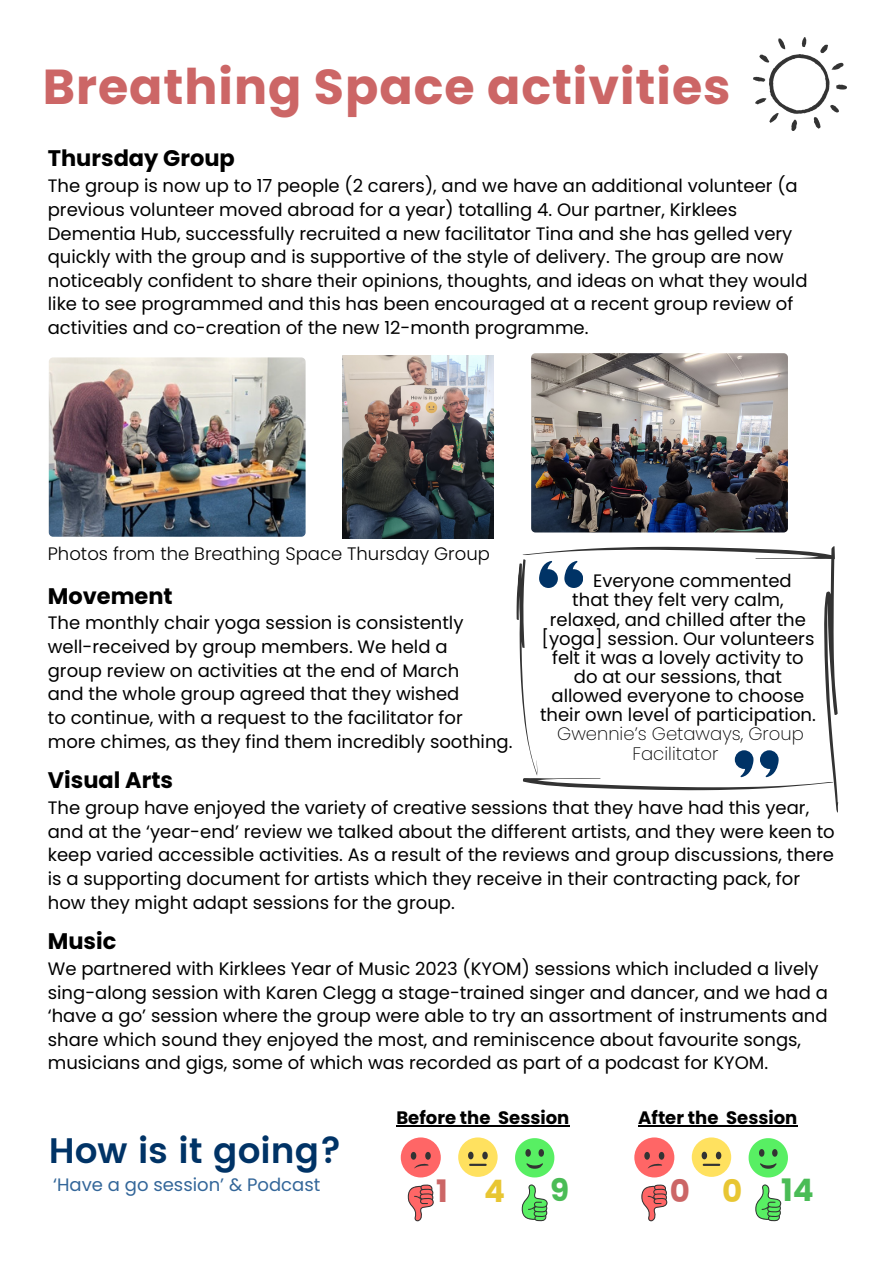
<style>
.page{position:relative;width:894px;height:1264px;background:#fff}
.page>*{position:absolute;margin:0;border:0;box-sizing:border-box;transform-origin:0 0}
.t1{font:700 49.05px "Poppins";letter-spacing:.02em;color:#c66}
.t2{font:600 35.4px "Poppins";color:#036}
.t3{font:700 30.9px "Poppins";color:#c66}
.t4{font:700 30.9px "Poppins";color:#4abc56}
.t5{font:700 22.5px "Poppins";color:#000}
.t6{font:18px/23.7px "Poppins";color:#000}
.t7{font:300 18px "Poppins";color:#000}
.t8{font:200 18px/19.2px "Poppins";color:#000;text-align:center}
.t9{font:700 18px "Poppins";color:#000}
.t10{font:18px "Poppins";color:#369}
.s1{color:#e8c633}
</style>
<div class="page">
<img style="left:753px;top:37px;width:93px;height:93px">
<img style="left:343px;top:356px;width:151px;height:182px">
<img style="left:49px;top:357px;width:256px;height:179px;border-radius:4px">
<img style="left:531px;top:353px;width:256px;height:179px;border-radius:4px">
<div style="left:458px;top:1137px;width:39px;height:39px;background:#ffe15f;border-radius:50%"></div>
<svg style="left:468px;top:1151px;width:19px;height:14px"></svg>
<svg style="left:515px;top:1138px;width:39px;height:39px"></svg>
<svg style="left:521px;top:1184px;width:26px;height:37px"></svg>
<div style="left:400px;top:1137px;width:40px;height:40px;background:#f66;border-radius:50%"></div>
<svg style="left:410px;top:1151px;width:20px;height:17px"></svg>
<svg style="left:407px;top:1184px;width:26px;height:37px"></svg>
<div style="left:691px;top:1137px;width:40px;height:39px;background:#ffe15f;border-radius:50%"></div>
<svg style="left:701px;top:1151px;width:20px;height:14px"></svg>
<svg style="left:748px;top:1138px;width:39px;height:39px"></svg>
<svg style="left:755px;top:1184px;width:26px;height:37px"></svg>
<div style="left:634px;top:1137px;width:40px;height:40px;background:#f66;border-radius:50%"></div>
<svg style="left:644px;top:1151px;width:20px;height:17px"></svg>
<svg style="left:641px;top:1184px;width:26px;height:37px"></svg>
<svg style="left:516px;top:530px;width:321px;height:282px"></svg>
<hr style="left:396px;top:1125px;width:94px;height:1px;background:#000">
<hr style="left:498px;top:1125px;width:71px;height:1px;background:#000">
<hr style="left:638px;top:1125px;width:80px;height:1px;background:#000">
<hr style="left:726px;top:1125px;width:71px;height:1px;background:#000">
<h1 class="t1" style="left:43px;top:52px;width:689px">Breathing Space activities</h1>
<p class="t5" style="left:48px;top:143px;width:188px">Thursday Group</p>
<p class="t6" style="left:48px;top:174px;width:761px">The group is now up to 17 people (2 carers), and we have an additional volunteer (a previous volunteer moved abroad for a year) totalling 4. Our partner, Kirklees Dementia Hub, successfully recruited a new facilitator Tina and she has gelled very quickly with the group and is supportive of the style of delivery. The group are now noticeably confident to share their opinions, thoughts, and ideas on what they would like to see programmed and this has been encouraged at a recent group review of activities and co-creation of the new 12-month programme.</p>
<p class="t7" style="left:48px;top:541px;width:443px">Photos from the Breathing Space Thursday Group</p>
<p class="t6" style="left:593px;top:569px;width:200px">Everyone commented</p>
<p class="t6" style="left:572px;top:588px;width:213px">that they felt very calm,</p>
<p class="t6" style="left:549px;top:607px;width:257px">relaxed, and chilled after the</p>
<p class="t6" style="left:541px;top:626px;width:274px">[yoga] session. Our volunteers</p>
<p class="t6" style="left:552px;top:645px;width:253px">felt it was a lovely activity to</p>
<p class="t6" style="left:573px;top:665px;width:209px">do at our sessions, that</p>
<p class="t6" style="left:551px;top:684px;width:254px">allowed everyone to choose</p>
<p class="t6" style="left:540px;top:703px;width:277px">their own level of participation.</p>
<p class="t8" style="left:557px;top:724px;width:248px">Gwennie’s Getaways, Group<br>Facilitator</p>
<p class="t5" style="left:48px;top:580px;width:126px">Movement</p>
<p class="t6" style="left:48px;top:611px;width:466px">The monthly chair yoga session is consistently well-received by group members. We held a<br>group review on activities at the end of March<br>and the whole group agreed that they wished<br>to continue, with a request to the facilitator for more chimes, as they find them incredibly soothing.</p>
<p class="t5" style="left:48px;top:764px;width:127px">Visual Arts</p>
<p class="t6" style="left:48px;top:795px;width:788px">The group have enjoyed the variety of creative sessions that they have had this year, and at the ‘year-end’ review we talked about the different artists, and they were keen to keep varied accessible activities. As a result of the reviews and group discussions, there is a supporting document for artists which they receive in their contracting pack, for how they might adapt sessions for the group.</p>
<p class="t5" style="left:48px;top:925px;width:70px">Music</p>
<p class="t6" style="left:48px;top:956px;width:781px">We partnered with Kirklees Year of Music 2023 (KYOM) sessions which included a lively sing-along session with Karen Clegg a stage-trained singer and dancer, and we had a ‘have a go’ session where the group were able to try an assortment of instruments and share which sound they enjoyed the most, and reminiscence about favourite songs, musicians and gigs, some of which was recorded as part of a podcast for KYOM.</p>
<h2 class="t2" style="left:49px;top:1130px;width:294px">How is it going?</h2>
<p class="t10" style="left:53px;top:1172px;width:268px">‘Have a go session’ &amp; Podcast</p>
<p class="t9" style="left:396px;top:1105px;width:174px">Before the Session</p>
<p class="t9" style="left:638px;top:1105px;width:160px">After the Session</p>
<h3 class="t3" style="left:436px;top:1169px;width:70px">1 <span class="s1">4</span></h3>
<h3 class="t4" style="left:550px;top:1168px;width:21px">9</h3>
<h3 class="t3" style="left:669px;top:1169px;width:74px">0 <span class="s1">0</span></h3>
<h3 class="t4" style="left:781px;top:1168px;width:34px">14</h3>
</div>
